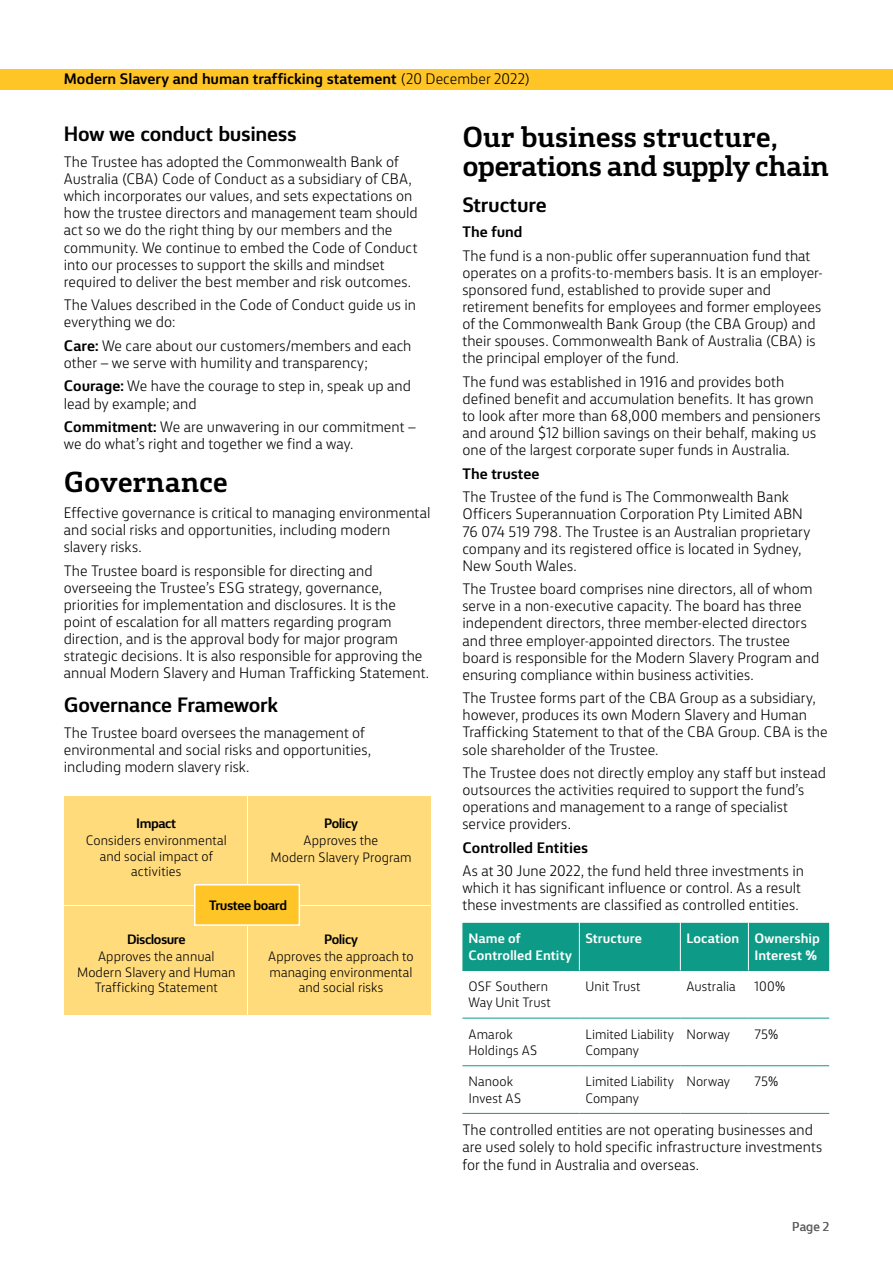
<style>
.page{position:relative;width:893px;height:1263px;background:#fff}
.page>*{position:absolute;margin:0;border:0;box-sizing:border-box;transform-origin:0 0}
.t1{font:700 27px/28.3px "CBA Slab";letter-spacing:-.01em;color:#000}
.t2{font:700 19.5px "CBA Sans";letter-spacing:-.015em;color:#000}
.t3{font:300 14.25px/17.1px "CBA Sans";color:#000}
.t4{font:700 14.25px "CBA Sans";letter-spacing:-.005em;color:#000}
.t5{font:300 12.75px/15.3px "CBA Sans";letter-spacing:.005em;color:#000}
.t6{font:700 12.75px/16.5px "CBA Sans";letter-spacing:.005em;color:#fff}
.t7{font:700 12.75px "CBA Sans";letter-spacing:-.04em;color:#000}
.t8{font:12px "CBA Sans";color:#636466}
.s1{font-weight:300}
.s2{font-weight:700}
</style>
<div class="page">
<div style="left:462px;top:923px;width:367px;height:47px;background:#0d9b87"></div>
<hr style="left:462px;top:970px;width:117px;height:1px;background:#0d9b87">
<hr style="left:579px;top:970px;width:101px;height:1px;background:#0d9b87">
<hr style="left:680px;top:970px;width:68px;height:1px;background:#0d9b87">
<hr style="left:748px;top:970px;width:81px;height:1px;background:#0d9b87">
<hr style="left:462px;top:1018px;width:117px;height:1px;background:#0d9b87">
<hr style="left:579px;top:1018px;width:101px;height:1px;background:#0d9b87">
<hr style="left:680px;top:1018px;width:68px;height:1px;background:#0d9b87">
<hr style="left:748px;top:1018px;width:81px;height:1px;background:#0d9b87">
<hr style="left:462px;top:1065px;width:117px;height:1px;background:#0d9b87">
<hr style="left:579px;top:1065px;width:101px;height:1px;background:#0d9b87">
<hr style="left:680px;top:1065px;width:68px;height:1px;background:#0d9b87">
<hr style="left:748px;top:1065px;width:81px;height:1px;background:#0d9b87">
<hr style="left:462px;top:1113px;width:117px;height:1px;background:#0d9b87">
<hr style="left:579px;top:1113px;width:101px;height:1px;background:#0d9b87">
<hr style="left:680px;top:1113px;width:68px;height:1px;background:#0d9b87">
<hr style="left:748px;top:1113px;width:81px;height:1px;background:#0d9b87">
<hr style="left:579px;top:923px;width:1px;height:47px;background:#fff">
<hr style="left:680px;top:923px;width:1px;height:47px;background:#fff">
<hr style="left:748px;top:923px;width:1px;height:47px;background:#fff">
<div style="left:248px;top:906px;width:183px;height:108px;background:#ffdb7c"></div>
<div style="left:64px;top:906px;width:183px;height:108px;background:#ffdb7c"></div>
<div style="left:248px;top:796px;width:183px;height:108px;background:#ffdb7c"></div>
<div style="left:64px;top:796px;width:183px;height:108px;background:#ffdb7c"></div>
<div style="left:194px;top:884px;width:106px;height:42px;background:#ffc425;border:2px solid #fff"></div>
<div style="left:0;top:69px;width:893px;height:21px;background:#ffc425"></div>
<p class="t4" style="left:64px;top:66px;width:468px">Modern Slavery and human trafficking statement <span class="s1">(20 December 2022)</span></p>
<h2 class="t2" style="left:64px;top:116px;width:234px">How we conduct business</h2>
<p class="t3" style="left:64px;top:152px;width:355px">The Trustee has adopted the Commonwealth Bank of Australia (CBA) Code of Conduct as a subsidiary of CBA, which incorporates our values, and sets expectations on how the trustee directors and management team should act so we do the right thing by our members and the community. We continue to embed the Code of Conduct into our processes to support the skills and mindset required to deliver the best member and risk outcomes.</p>
<p class="t3" style="left:64px;top:295px;width:354px">The Values described in the Code of Conduct guide us in everything we do:</p>
<p class="t3" style="left:64px;top:336px;width:349px"><span class="s2">Care:</span> We care about our customers/members and each other – we serve with humility and transparency;</p>
<p class="t3" style="left:64px;top:376px;width:349px"><span class="s2">Courage:</span> We have the courage to step in, speak up and lead by example; and</p>
<p class="t3" style="left:64px;top:417px;width:353px"><span class="s2">Commitment:</span> We are unwavering in our commitment – we do what’s right and together we find a way.</p>
<h1 class="t1" style="left:64px;top:465px;width:166px">Governance</h1>
<p class="t3" style="left:64px;top:503px;width:368px">Effective governance is critical to managing environmental and social risks and opportunities, including modern slavery risks.</p>
<p class="t3" style="left:64px;top:561px;width:367px">The Trustee board is responsible for directing and overseeing the Trustee’s ESG strategy, governance, priorities for implementation and disclosures. It is the point of escalation for all matters regarding program direction, and is the approval body for major program strategic decisions. It is also responsible for approving the annual Modern Slavery and Human Trafficking Statement.</p>
<h2 class="t2" style="left:64px;top:687px;width:216px">Governance Framework</h2>
<p class="t3" style="left:64px;top:723px;width:309px">The Trustee board oversees the management of environmental and social risks and opportunities, including modern slavery risk.</p>
<p class="t7" style="left:136px;top:811px;width:42px">Impact</p>
<p class="t5" style="left:86px;top:832px;width:143px;text-align:center">Considers environmental and social impact of activities</p>
<p class="t7" style="left:324px;top:811px;width:35px">Policy</p>
<p class="t5" style="left:270px;top:831px;width:143px;line-height:17.1px;text-align:center">Approves the<br>Modern Slavery Program</p>
<p class="t7" style="left:209px;top:893px;width:79px">Trustee board</p>
<p class="t7" style="left:127px;top:927px;width:60px">Disclosure</p>
<p class="t5" style="left:77px;top:948px;width:160px;text-align:center">Approves the annual<br>Modern Slavery and Human<br>Trafficking Statement</p>
<p class="t7" style="left:324px;top:927px;width:35px">Policy</p>
<p class="t5" style="left:268px;top:948px;width:147px;text-align:center">Approves the approach to managing environmental and social risks</p>
<h1 class="t1" style="left:462px;top:120px;width:368px">Our business structure, operations and supply chain</h1>
<h2 class="t2" style="left:462px;top:187px;width:86px">Structure</h2>
<p class="t4" style="left:462px;top:219px;width:62px">The fund</p>
<p class="t3" style="left:462px;top:246px;width:362px">The fund is a non-public offer superannuation fund that operates on a profits-to-members basis. It is an employer&shy;sponsored fund, established to provide super and retirement benefits for employees and former employees of the Commonwealth Bank Group (the CBA Group) and their spouses. Commonwealth Bank of Australia (CBA) is the principal employer of the fund.</p>
<p class="t3" style="left:462px;top:372px;width:360px">The fund was established in 1916 and provides both defined benefit and accumulation benefits. It has grown to look after more than 68,000 members and pensioners and around $12 billion savings on their behalf, making us one of the largest corporate super funds in Australia.</p>
<p class="t4" style="left:462px;top:460px;width:79px">The trustee</p>
<p class="t3" style="left:462px;top:487px;width:349px">The Trustee of the fund is The Commonwealth Bank Officers Superannuation Corporation Pty Limited ABN 76 074 519 798. The Trustee is an Australian proprietary company and its registered office is located in Sydney, New South Wales.</p>
<p class="t3" style="left:462px;top:579px;width:358px">The Trustee board comprises nine directors, all of whom serve in a non-executive capacity. The board has three independent directors, three member-elected directors and three employer-appointed directors. The trustee board is responsible for the Modern Slavery Program and ensuring compliance within business activities.</p>
<p class="t3" style="left:462px;top:688px;width:367px">The Trustee forms part of the CBA Group as a subsidiary, however, produces its own Modern Slavery and Human Trafficking Statement to that of the CBA Group. CBA is the sole shareholder of the Trustee.</p>
<p class="t3" style="left:462px;top:763px;width:365px">The Trustee does not directly employ any staff but instead outsources the activities required to support the fund’s operations and management to a range of specialist service providers.</p>
<p class="t4" style="left:462px;top:834px;width:127px">Controlled Entities</p>
<p class="t3" style="left:462px;top:861px;width:343px">As at 30 June 2022, the fund held three investments in which it has significant influence or control. As a result these investments are classified as controlled entities.</p>
<p class="t6" style="left:468px;top:929px;width:105px">Name of<br>Controlled Entity</p>
<p class="t6" style="left:585px;top:929px;width:58px">Structure</p>
<p class="t6" style="left:686px;top:929px;width:135px;text-align:right">Location Ownership<br>Interest %</p>
<p class="t5" style="left:468px;top:977px;width:84px;line-height:16.5px">OSF Southern<br>Way Unit Trust</p>
<p class="t5" style="left:585px;top:977px;width:57px">Unit Trust</p>
<p class="t5" style="left:686px;top:977px;width:51px">Australia</p>
<p class="t5" style="left:754px;top:977px;width:32px">100%</p>
<p class="t5" style="left:468px;top:1024px;width:71px;line-height:16.5px">Amarok<br>Holdings AS</p>
<p class="t5" style="left:585px;top:1024px;width:90px;line-height:16.5px">Limited Liability<br>Company</p>
<p class="t5" style="left:686px;top:1025px;width:45px">Norway</p>
<p class="t5" style="left:754px;top:1025px;width:25px">75%</p>
<p class="t5" style="left:468px;top:1072px;width:55px;line-height:16.5px">Nanook<br>Invest AS</p>
<p class="t5" style="left:585px;top:1072px;width:90px;line-height:16.5px">Limited Liability<br>Company</p>
<p class="t5" style="left:686px;top:1073px;width:45px">Norway</p>
<p class="t5" style="left:754px;top:1073px;width:25px">75%</p>
<p class="t3" style="left:462px;top:1120px;width:361px">The controlled entities are not operating businesses and are used solely to hold specific infrastructure investments for the fund in Australia and overseas.</p>
<p class="t8" style="left:792px;top:1217px;width:38px">Page 2</p>
</div>
